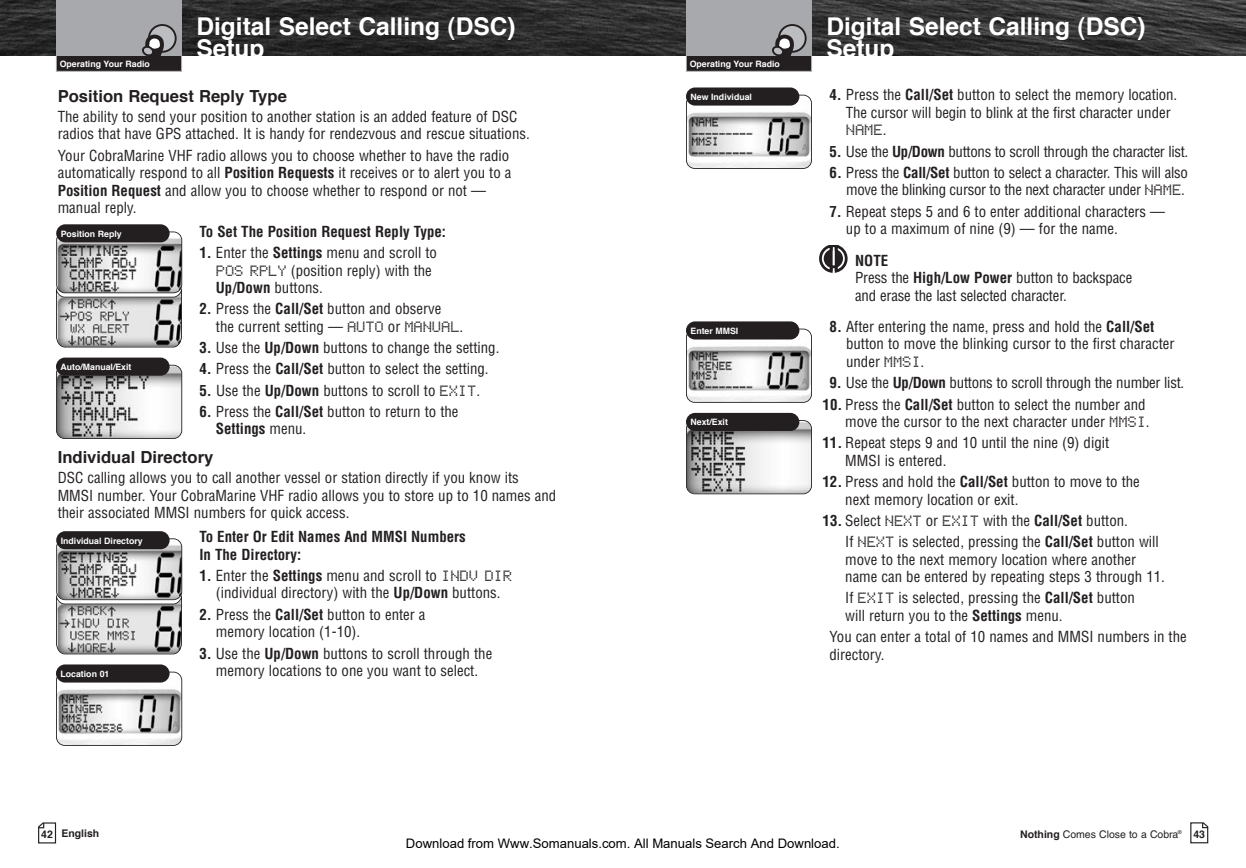
<style>
.page{position:relative;width:1246px;height:868px;background:#fff}
.page>*{position:absolute;margin:0;border:0;box-sizing:border-box;transform-origin:0 0}
.t1{font:700 24.5px/22.8px "Helvetica";color:#fff}
.t2{font:700 16.62px "Helvetica";color:#231f20}
.t3{font:16.62px "Bubbledot ICG Fine Positive";color:#231f20}
.t4{font:condensed 14.88px/17.5px "Helvetica";color:#231f20}
.t5{font:condensed 14.88px/17.5px "Helvetica";letter-spacing:-.02em;color:#231f20;text-align:right}
.t6{font:700 condensed 14.88px/17.5px "Helvetica";color:#231f20}
.t7{font:13.12px "Arial";color:#000}
.t8{font:10.5px "Helvetica LT Std";color:#231f20}
.t9{font:700 10.5px "Helvetica";color:#231f20}
.t10{font:700 8.75px "Helvetica";color:#fff}
.s1{font-weight:700}
.s2{font-family:"Bubbledot ICG Fine Positive";font-stretch:normal;font-size:16.62px}
.s3{font-family:"Helvetica";font-stretch:condensed;font-size:14.88px}
.s4{font-family:"Helvetica";font-weight:700}
</style>
<div class="page">
<svg style="left:38px;top:822px;width:19px;height:21px"></svg>
<img style="left:623px;top:0;width:623px;height:56px">
<svg style="left:1190px;top:822px;width:18px;height:21px"></svg>
<svg style="left:686px;top:329px;width:126px;height:74px"></svg>
<div style="left:686px;top:321px;width:113px;height:19px;background:#231f20;border-radius:9px"></div>
<div style="left:687px;top:55px;width:124px;height:16px;background:#231f20"></div>
<div style="left:686px;top:54px;width:126px;height:18px;border:1px solid #a8a9ad"></div>
<div style="left:686px;top:0;width:126px;height:56px;background:#a8a9ad"></div>
<div style="left:779px;top:25px;width:27px;height:27px;background:#bcbdc0;border-radius:50%"></div>
<div style="left:778px;top:24px;width:29px;height:29px;border:2px solid #231f20;border-radius:50%"></div>
<svg style="left:772px;top:35px;width:22px;height:21px"></svg>
<svg style="left:686px;top:95px;width:126px;height:74px"></svg>
<div style="left:686px;top:88px;width:113px;height:18px;background:#231f20;border-radius:9px"></div>
<svg style="left:686px;top:420px;width:126px;height:74px"></svg>
<div style="left:686px;top:413px;width:113px;height:18px;background:#231f20;border-radius:9px"></div>
<svg style="left:819px;top:245px;width:29px;height:28px"></svg>
<svg style="left:0;top:0;width:623px;height:56px;background:#2a2a2a"></svg>
<div style="left:57px;top:55px;width:124px;height:16px;background:#231f20"></div>
<div style="left:56px;top:54px;width:126px;height:18px;border:1px solid #a8a9ad"></div>
<div style="left:56px;top:0;width:126px;height:56px;background:#a8a9ad"></div>
<div style="left:149px;top:25px;width:27px;height:27px;background:#bcbdc0;border-radius:50%"></div>
<div style="left:148px;top:24px;width:29px;height:29px;border:2px solid #231f20;border-radius:50%"></div>
<svg style="left:142px;top:35px;width:22px;height:21px"></svg>
<svg style="left:56px;top:365px;width:126px;height:74px"></svg>
<div style="left:56px;top:358px;width:114px;height:18px;background:#231f20;border-radius:9px"></div>
<div style="left:56px;top:224px;width:114px;height:18px;background:#231f20;border-radius:9px"></div>
<svg style="left:56px;top:231px;width:126px;height:117px"></svg>
<svg style="left:56px;top:672px;width:126px;height:74px"></svg>
<div style="left:56px;top:664px;width:114px;height:19px;background:#231f20;border-radius:9px"></div>
<div style="left:56px;top:531px;width:114px;height:18px;background:#231f20;border-radius:9px"></div>
<svg style="left:56px;top:538px;width:126px;height:116px"></svg>
<p class="t10" style="left:60px;top:60px;width:92px">Operating Your Radio</p>
<h1 class="t1" style="left:196px;top:17px;width:321px">Digital Select Calling (DSC)<br>Setup</h1>
<p class="t2" style="left:58px;top:89px;width:231px">Position Request Reply Type</p>
<p class="t4" style="left:58px;top:108px;width:474px">The ability to send your position to another station is an added feature of DSC radios that have GPS attached. It is handy for rendezvous and rescue situations.</p>
<p class="t4" style="left:58px;top:147px;width:455px">Your CobraMarine VHF radio allows you to choose whether to have the radio automatically respond to all <span class="s1">Position Requests</span> it receives or to alert you to a <span class="s1">Position Request</span> and allow you to choose whether to respond or not — manual reply.</p>
<p class="t6" style="left:199px;top:223px;width:248px">To Set The Position Request Reply Type:</p>
<p class="t4" style="left:216px;top:244px;width:223px;text-indent:-16px"><span class="s1">1.</span> Enter the <span class="s1">Settings</span> menu and scroll to<br><span class="s2">POS RPLY</span> (position reply) with the<br><span class="s1">Up/Down</span> buttons.</p>
<p class="t4" style="left:216px;top:300px;width:249px;text-indent:-16px"><span class="s1">2.</span> Press the <span class="s1">Call/Set</span> button and observe the current setting — <span class="s2">AUTO</span> or <span class="s2">MANUAL</span>.</p>
<p class="t4" style="left:200px;top:339px;width:301px"><span class="s1">3.</span> Use the <span class="s1">Up/Down</span> buttons to change the setting.</p>
<p class="t4" style="left:200px;top:361px;width:291px"><span class="s1">4.</span> Press the <span class="s1">Call/Set</span> button to select the setting.</p>
<p class="t4" style="left:200px;top:382px;width:282px"><span class="s1">5.</span> Use the <span class="s1">Up/Down</span> buttons to scroll to <span class="s2">EXIT</span>.</p>
<p class="t4" style="left:216px;top:403px;width:244px;text-indent:-16px"><span class="s1">6.</span> Press the <span class="s1">Call/Set</span> button to return to the<br><span class="s1">Settings</span> menu.</p>
<p class="t2" style="left:58px;top:451px;width:157px">Individual Directory</p>
<p class="t4" style="left:58px;top:469px;width:500px">DSC calling allows you to call another vessel or station directly if you know its<br>MMSI number. Your CobraMarine VHF radio allows you to store up to 10 names and their associated MMSI numbers for quick access.</p>
<p class="t6" style="left:199px;top:528px;width:268px">To Enter Or Edit Names And MMSI Numbers<br>In The Directory:</p>
<p class="t4" style="left:199px;top:567px;width:314px;text-align:center"><span class="s1">1.</span> Enter the <span class="s1">Settings</span> menu and scroll to <span class="s2">INDV DIR </span>(individual directory) with the <span class="s1">Up/Down</span> buttons.</p>
<p class="t4" style="left:216px;top:606px;width:211px;text-indent:-16px"><span class="s1">2.</span> Press the <span class="s1">Call/Set</span> button to enter a memory location (1-10).</p>
<p class="t4" style="left:199px;top:645px;width:294px;text-align:center"><span class="s1">3.</span> Use the <span class="s1">Up/Down</span> buttons to scroll through the memory locations to one you want to select.</p>
<p class="t10" style="left:61px;top:230px;width:63px">Position Reply</p>
<p class="t10" style="left:61px;top:363px;width:72px">Auto/Manual/Exit</p>
<p class="t10" style="left:61px;top:537px;width:83px">Individual Directory</p>
<p class="t10" style="left:61px;top:670px;width:50px">Location 01</p>
<p class="t10" style="left:690px;top:60px;width:92px">Operating Your Radio</p>
<p class="t10" style="left:691px;top:93px;width:63px">New Individual</p>
<p class="t10" style="left:691px;top:327px;width:49px">Enter MMSI</p>
<p class="t10" style="left:691px;top:419px;width:39px">Next/Exit</p>
<h1 class="t1" style="left:826px;top:17px;width:321px">Digital Select Calling (DSC)<br>Setup</h1>
<p class="t4" style="left:846px;top:87px;width:333px;text-indent:-16px"><span class="s1">4.</span> Press the <span class="s1">Call/Set</span> button to select the memory location.<br>The cursor will begin to blink at the first character under</p>
<p class="t3" style="left:846px;top:120px;width:42px">NAME<span class="s3">.</span></p>
<p class="t5" style="left:830px;top:143px;width:360px"><span class="s1">5.</span> Use the <span class="s1">Up/Down</span> buttons to scroll through the character list.</p>
<p class="t5" style="left:830px;top:164px;width:360px"><span class="s1">6.</span> Press the <span class="s1">Call/Set</span> button to select a character. This will also move the blinking cursor to the next character under <span class="s2">NAME</span>.</p>
<p class="t4" style="left:846px;top:203px;width:321px;text-indent:-16px"><span class="s1">7.</span> Repeat steps 5 and 6 to enter additional characters — up to a maximum of nine (9) — for the name.</p>
<p class="t4" style="left:855px;top:252px;width:279px"><span class="s1">NOTE<br></span>Press the <span class="s1">High/Low Power</span> button to backspace and erase the last selected character.</p>
<p class="t4" style="left:846px;top:318px;width:330px;text-indent:-16px"><span class="s1">8.</span> After entering the name, press and hold the <span class="s1">Call/Set </span>button to move the blinking cursor to the first character under <span class="s2">MMSI</span>.</p>
<p class="t4" style="left:829px;top:374px;width:356px"><span class="s1">9.</span> Use the <span class="s1">Up/Down</span> buttons to scroll through the number list.</p>
<p class="t4" style="left:823px;top:396px;width:329px;text-align:right"><span class="s1">10.</span> Press the <span class="s1">Call/Set</span> button to select the number and move the cursor to the next character under <span class="s2">MMSI</span>.</p>
<p class="t4" style="left:845px;top:434px;width:265px;text-indent:-23px"><span class="s1">11.</span> Repeat steps 9 and 10 until the nine (9) digit<br>MMSI is entered.</p>
<p class="t4" style="left:845px;top:473px;width:296px;text-indent:-23px"><span class="s1">12.</span> Press and hold the <span class="s1">Call/Set</span> button to move to the next memory location or exit.</p>
<p class="t4" style="left:845px;top:510px;width:315px;line-height:21.3px;text-indent:-23px"><span class="s1">13.</span> Select <span class="s2">NEXT</span> or <span class="s2">EXIT</span> with the <span class="s1">Call/Set</span> button.<br>If <span class="s2">NEXT</span> is selected, pressing the <span class="s1">Call/Set</span> button will</p>
<p class="t4" style="left:845px;top:551px;width:321px">move to the next memory location where another name can be entered by repeating steps 3 through 11.</p>
<p class="t4" style="left:845px;top:590px;width:291px">If <span class="s2">EXIT</span> is selected, pressing the <span class="s1">Call/Set</span> button will return you to the <span class="s1">Settings</span> menu.</p>
<p class="t4" style="left:829px;top:628px;width:359px">You can enter a total of 10 names and MMSI numbers in the directory.</p>
<p class="t9" style="left:41px;top:829px;width:60px">42 English</p>
<p class="t7" style="left:406px;top:836px;width:435px">Download from Www.Somanuals.com. All Manuals Search And Download.</p>
<p class="t8" style="left:1020px;top:830px;width:163px"><span class="s4">Nothing</span> Comes Close to a Cobra<sup>®</sup></p>
<p class="t9" style="left:1193px;top:830px;width:13px">43</p>
</div>
